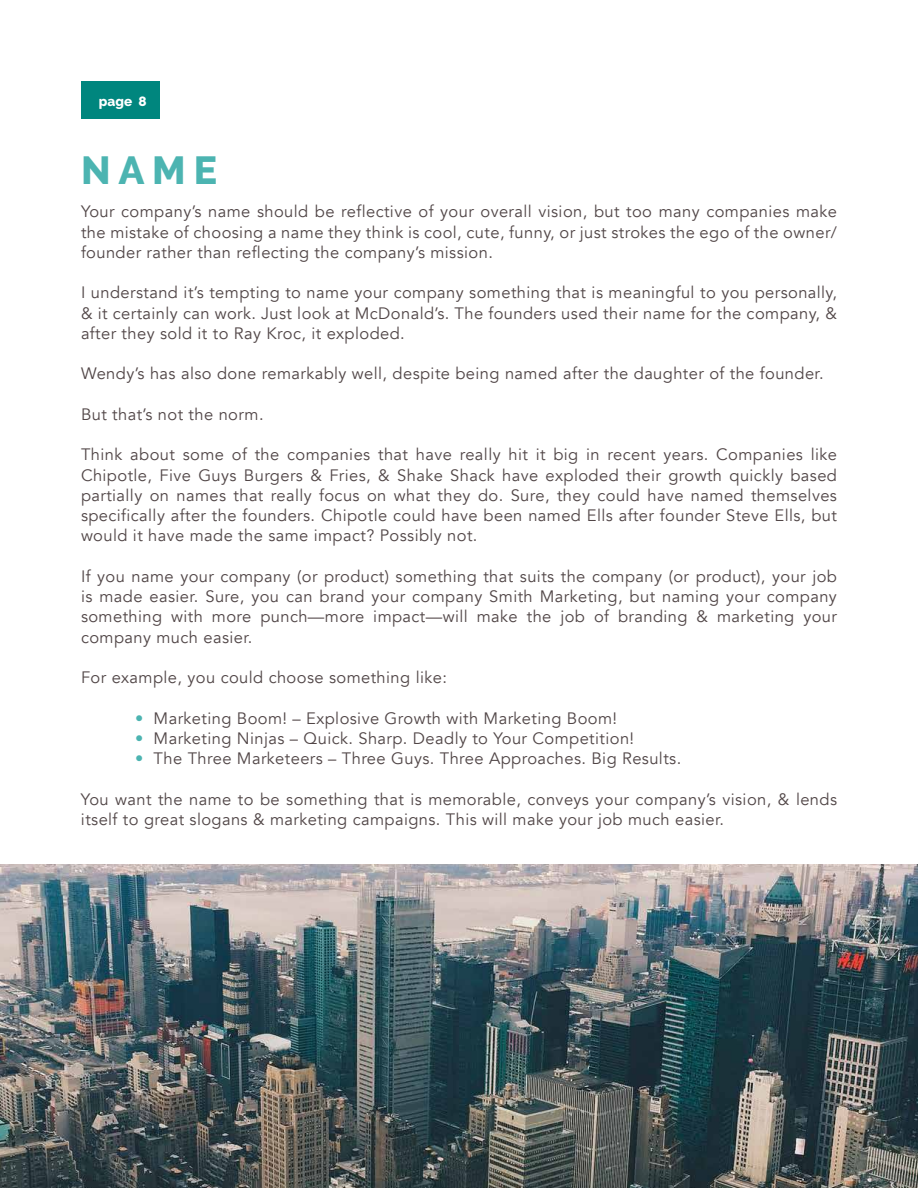
<style>
.page{position:relative;width:918px;height:1188px;background:#fff}
.page>*{position:absolute;margin:0;border:0;box-sizing:border-box;transform-origin:0 0}
.t1{font:800 39px "Raleway";color:#4cb4b1}
.t2{font:16.5px/20.2px "Avenir";letter-spacing:.025em;color:#514647;text-align:justify}
.t3{font:800 13.5px "Raleway";color:#fff}
.s1{color:#4cb4b1}
</style>
<div class="page">
<img style="left:0;top:864px;width:918px;height:324px">
<div style="left:81px;top:81px;width:79px;height:38px;background:#00867e"></div>
<p class="t3" style="left:99px;top:94px;width:49px">page 8</p>
<h1 class="t1" style="left:81px;top:148px;width:138px">NAME</h1>
<p class="t2" style="left:81px;top:202px;width:758px">Your company’s name should be reflective of your overall vision, but too many companies make the mistake of choosing a name they think is cool, cute, funny, or just strokes the ego of the owner/ founder rather than reflecting the company’s mission.</p>
<p class="t2" style="left:81px;top:283px;width:758px">I understand it’s tempting to name your company something that is meaningful to you personally, &amp; it certainly can work. Just look at McDonald’s. The founders used their name for the company, &amp; after they sold it to Ray Kroc, it exploded.</p>
<p class="t2" style="left:81px;top:364px;width:744px">Wendy’s has also done remarkably well, despite being named after the daughter of the founder.</p>
<p class="t2" style="left:81px;top:404px;width:184px">But that’s not the norm.</p>
<p class="t2" style="left:81px;top:445px;width:758px">Think about some of the companies that have really hit it big in recent years. Companies like Chipotle, Five Guys Burgers &amp; Fries, &amp; Shake Shack have exploded their growth quickly based partially on names that really focus on what they do. Sure, they could have named themselves specifically after the founders. Chipotle could have been named Ells after founder Steve Ells, but would it have made the same impact? Possibly not.</p>
<p class="t2" style="left:81px;top:566px;width:758px">If you name your company (or product) something that suits the company (or product), your job is made easier. Sure, you can brand your company Smith Marketing, but naming your company something with more punch—more impact—will make the job of branding &amp; marketing your company much easier.</p>
<p class="t2" style="left:81px;top:668px;width:367px">For example, you could choose something like:</p>
<p class="t2" style="left:135px;top:708px;width:484px"><span class="s1">•</span> Marketing Boom! – Explosive Growth with Marketing Boom!</p>
<p class="t2" style="left:135px;top:728px;width:501px"><span class="s1">•</span> Marketing Ninjas – Quick. Sharp. Deadly to Your Competition!</p>
<p class="t2" style="left:135px;top:749px;width:548px"><span class="s1">•</span> The Three Marketeers – Three Guys. Three Approaches. Big Results.</p>
<p class="t2" style="left:81px;top:789px;width:758px">You want the name to be something that is memorable, conveys your company’s vision, &amp; lends itself to great slogans &amp; marketing campaigns. This will make your job much easier.</p>
</div>
